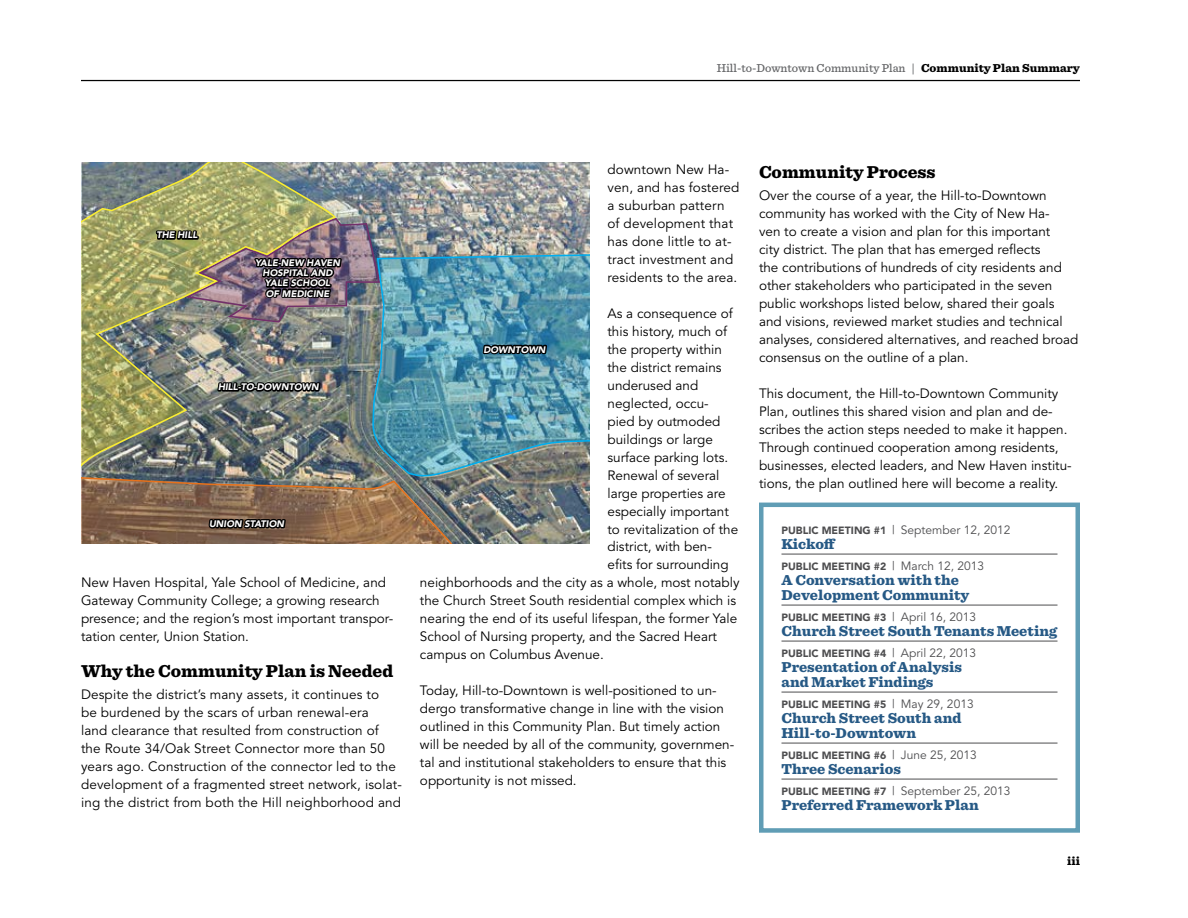
<style>
.page{position:relative;width:1188px;height:918px;background:#fff}
.page>*{position:absolute;margin:0;border:0;box-sizing:border-box;transform-origin:0 0}
.t1{font:900 18px "Sentinel";color:#000}
.t2{font:900 15px/15px "Sentinel";color:#265985}
.t3{font:13.5px/18px "Avenir";color:#000}
.t4{font:12px "Avenir";color:#4d4d4f}
.t5{font:500 12px "Sentinel";color:#636466}
.t6{font:900 12px "Sentinel";color:#000}
.t7{font:900 10.5px "Avenir";color:#4d4d4f}
.t8{font:italic 900 9.3px/10.2px "Avenir";color:#fff;text-align:center}
.s1{font-weight:900;color:#000}
.s2{font-weight:900;font-size:10.5px}
.s3{font-weight:400;font-size:12px}
</style>
<div class="page">
<hr style="left:81px;top:80px;width:999px;height:1px;background:#000">
<hr style="left:782px;top:554px;width:276px;height:1px;background:#4d4d4f">
<hr style="left:782px;top:605px;width:276px;height:1px;background:#4d4d4f">
<hr style="left:782px;top:641px;width:276px;height:1px;background:#4d4d4f">
<hr style="left:782px;top:692px;width:276px;height:1px;background:#4d4d4f">
<hr style="left:782px;top:743px;width:276px;height:1px;background:#4d4d4f">
<hr style="left:782px;top:779px;width:276px;height:1px;background:#4d4d4f">
<div style="left:759px;top:503px;width:321px;height:330px;border:4px solid #609db5"></div>
<img style="left:81px;top:163px;width:509px;height:313px">
<img style="left:81px;top:163px;width:256px;height:308px">
<img style="left:372px;top:235px;width:218px;height:308px">
<svg style="left:481px;top:309px;width:68px;height:92px;background:#508a9f"></svg>
<img style="left:216px;top:346px;width:106px;height:93px">
<img style="left:81px;top:476px;width:384px;height:68px">
<img style="left:154px;top:217px;width:227px;height:117px">
<p class="t5" style="left:717px;top:59px;width:365px">Hill-to-Downtown Community Plan | <span class="s1">Community Plan Summary</span></p>
<p class="t8" style="left:156px;top:230px;width:43px">THE HILL</p>
<p class="t8" style="left:255px;top:258px;width:87px">YALE-NEW HAVEN<br>HOSPITAL AND<br>YALE SCHOOL<br>OF MEDICINE</p>
<p class="t8" style="left:218px;top:382px;width:102px">HILL-TO-DOWNTOWN</p>
<p class="t8" style="left:209px;top:519px;width:77px">UNION STATION</p>
<p class="t3" style="left:81px;top:573px;width:314px">New Haven Hospital, Yale School of Medicine, and Gateway Community College; a growing research presence; and the region’s most important transpor&shy;tation center, Union Station.</p>
<h1 class="t1" style="left:81px;top:656px;width:314px">Why the Community Plan is Needed</h1>
<p class="t3" style="left:81px;top:686px;width:323px">Despite the district’s many assets, it continues to<br>be burdened by the scars of urban renewal-era<br>land clearance that resulted from construction of the Route 34/Oak Street Connector more than 50 years ago. Construction of the connector led to the development of a fragmented street network, isolat&shy;ing the district from both the Hill neighborhood and</p>
<p class="t3" style="left:608px;top:160px;width:133px">downtown New Ha&shy;ven, and has fostered a suburban pattern of development that has done little to at&shy;tract investment and residents to the area.</p>
<p class="t3" style="left:608px;top:304px;width:127px">As a consequence of</p>
<p class="t3" style="left:608px;top:322px;width:121px">this history, much of</p>
<p class="t3" style="left:608px;top:340px;width:116px">the property within</p>
<p class="t3" style="left:608px;top:358px;width:116px">the district remains</p>
<p class="t3" style="left:608px;top:376px;width:92px">underused and</p>
<p class="t3" style="left:608px;top:394px;width:103px">neglected, occu-</p>
<p class="t3" style="left:608px;top:412px;width:115px">pied by outmoded</p>
<p class="t3" style="left:608px;top:430px;width:107px">buildings or large</p>
<p class="t3" style="left:608px;top:448px;width:122px">surface parking lots.</p>
<p class="t3" style="left:608px;top:466px;width:114px">Renewal of several</p>
<p class="t3" style="left:608px;top:484px;width:120px">large properties are</p>
<p class="t3" style="left:608px;top:502px;width:123px">especially important</p>
<p class="t3" style="left:608px;top:520px;width:132px">to revitalization of the</p>
<p class="t3" style="left:608px;top:538px;width:106px">district, with ben-</p>
<p class="t3" style="left:608px;top:556px;width:123px">efits for surrounding</p>
<p class="t3" style="left:420px;top:574px;width:321px">neighborhoods and the city as a whole, most notably</p>
<p class="t3" style="left:420px;top:592px;width:318px">the Church Street South residential complex which is</p>
<p class="t3" style="left:420px;top:610px;width:319px">nearing the end of its useful lifespan, the former Yale</p>
<p class="t3" style="left:420px;top:628px;width:299px">School of Nursing property, and the Sacred Heart</p>
<p class="t3" style="left:420px;top:646px;width:185px">campus on Columbus Avenue.</p>
<p class="t3" style="left:420px;top:682px;width:316px">Today, Hill-to-Downtown is well-positioned to un&shy;dergo transformative change in line with the vision outlined in this Community Plan. But timely action will be needed by all of the community, governmen&shy;tal and institutional stakeholders to ensure that this opportunity is not missed.</p>
<p class="t8" style="left:483px;top:344px;width:64px">DOWNTOWN</p>
<h1 class="t1" style="left:759px;top:157px;width:178px">Community Process</h1>
<p class="t3" style="left:759px;top:187px;width:321px">Over the course of a year, the Hill-to-Downtown community has worked with the City of New Ha-<br>ven to create a vision and plan for this important<br>city district. The plan that has emerged reflects<br>the contributions of hundreds of city residents and other stakeholders who participated in the seven public workshops listed below, shared their goals and visions, reviewed market studies and technical analyses, considered alternatives, and reached broad consensus on the outline of a plan.</p>
<p class="t3" style="left:759px;top:385px;width:314px">This document, the Hill-to-Downtown Community Plan, outlines this shared vision and plan and de&shy;scribes the action steps needed to make it happen.<br>Through continued cooperation among residents, businesses, elected leaders, and New Haven institu&shy;tions, the plan outlined here will become a reality.</p>
<p class="t4" style="left:782px;top:523px;width:231px"><span class="s2">PUBLIC MEETING #1</span> | September 12, 2012</p>
<p class="t2" style="left:782px;top:536px;width:56px">Kickoff</p>
<p class="t7" style="left:782px;top:560px;width:204px">PUBLIC MEETING #2 <span class="s3">| March 12, 2013</span></p>
<p class="t2" style="left:782px;top:572px;width:189px">A Conversation with the<br>Development Community</p>
<p class="t7" style="left:782px;top:611px;width:196px">PUBLIC MEETING #3 <span class="s3">| April 16, 2013</span></p>
<p class="t2" style="left:782px;top:623px;width:277px">Church Street South Tenants Meeting</p>
<p class="t7" style="left:782px;top:647px;width:196px">PUBLIC MEETING #4 <span class="s3">| April 22, 2013</span></p>
<p class="t2" style="left:782px;top:659px;width:182px">Presentation of Analysis and Market Findings</p>
<p class="t7" style="left:782px;top:698px;width:194px">PUBLIC MEETING #5 <span class="s3">| May 29, 2013</span></p>
<p class="t2" style="left:782px;top:710px;width:182px">Church Street South and<br>Hill-to-Downtown</p>
<p class="t7" style="left:782px;top:749px;width:197px">PUBLIC MEETING #6 <span class="s3">| June 25, 2013</span></p>
<p class="t2" style="left:782px;top:761px;width:121px">Three Scenarios</p>
<p class="t4" style="left:782px;top:784px;width:231px"><span class="s2">PUBLIC MEETING #7</span> | September 25, 2013</p>
<p class="t2" style="left:782px;top:797px;width:199px">Preferred Framework Plan</p>
<p class="t6" style="left:1067px;top:851px;width:14px">iii</p>
</div>
